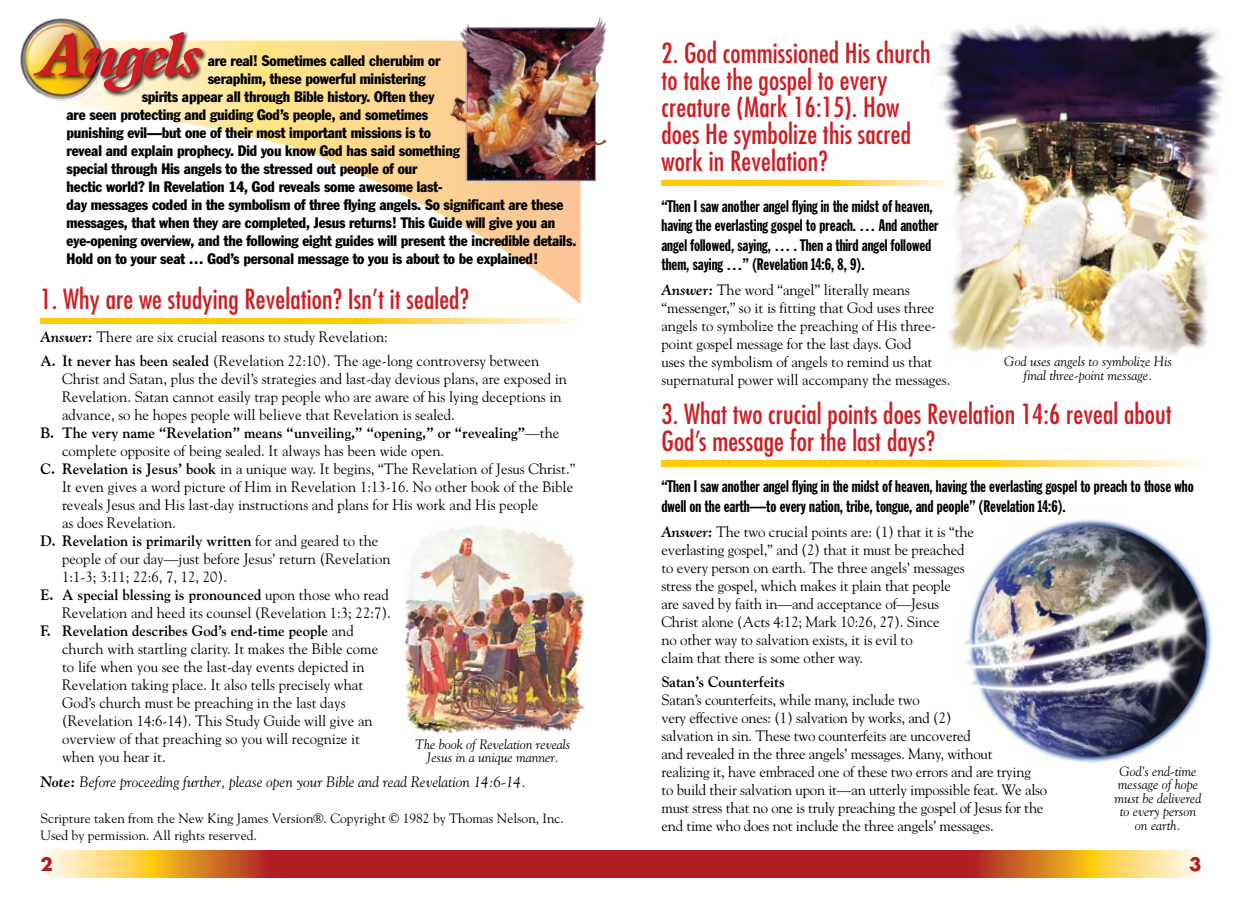
<style>
.page{position:relative;width:1242px;height:918px;background:#fff}
.page>*{position:absolute;margin:0;border:0;box-sizing:border-box;transform-origin:0 0}
.t1{font:italic 900 60px "Galliard";letter-spacing:-.05em;color:#cf1d24}
.t2{font:condensed 27px/27px "Futura";letter-spacing:.005em;color:#cf1d24}
.t3{font:700 18px "Futura";color:#b01f23}
.t4{font:16.5px/19.5px "Franklin Gothic Extra Cond";color:#000}
.t5{font:15px/18px "Goudy";letter-spacing:-.005em;color:#000}
.t6{font:condensed 15px "Franklin Gothic";letter-spacing:-.01em;color:#000}
.t7{font:700 15px "Goudy";color:#000}
.t8{font:italic 15px "Goudy";color:#000}
.t9{font:italic 13.5px/13.5px "Goudy";color:#000;text-align:center}
.t10{font:13.5px/16.2px "Goudy";color:#000}
.s1{font-weight:700;font-style:italic}
.s2{font-weight:700}
.s3{font-weight:400}
</style>
<div class="page">
<svg style="left:46px;top:851px;width:1151px;height:27px;background:#c65436"></svg>
<img style="left:932px;top:24px;width:291px;height:332px">
<img style="left:964px;top:519px;width:248px;height:244px">
<svg style="left:62px;top:40px;width:518px;height:264px"></svg>
<img style="left:20px;top:18px;width:84px;height:85px">
<svg style="left:662px;top:461px;width:535px;height:5px;background:#ffd338"></svg>
<svg style="left:40px;top:318px;width:536px;height:6px;background:#ffd338"></svg>
<img style="left:402px;top:526px;width:183px;height:208px">
<img style="left:447px;top:17px;width:160px;height:165px">
<div style="left:32px;top:31px;width:175px;height:66px;background:#000;opacity:.75"></div>
<svg style="left:662px;top:181px;width:289px;height:5px"></svg>
<h1 class="t1" style="left:40px;top:19px;width:161px">Angels</h1>
<p class="t6" style="left:208px;top:51px;width:234px">are real! Sometimes called cherubim or</p>
<p class="t6" style="left:208px;top:69px;width:219px">seraphim, these powerful ministering</p>
<p class="t6" style="left:142px;top:87px;width:294px">spirits appear all through Bible history. Often they</p>
<p class="t6" style="left:67px;top:105px;width:363px">are seen protecting and guiding God’s people, and sometimes</p>
<p class="t6" style="left:67px;top:123px;width:366px">punishing evil—but one of their most important missions is to</p>
<p class="t6" style="left:67px;top:141px;width:395px">reveal and explain prophecy. Did you know God has said something</p>
<p class="t6" style="left:67px;top:159px;width:352px">special through His angels to the stressed out people of our</p>
<p class="t6" style="left:67px;top:177px;width:377px">hectic world? In Revelation 14, God reveals some awesome last-</p>
<p class="t6" style="left:67px;top:195px;width:498px">day messages coded in the symbolism of three flying angels. So significant are these</p>
<p class="t6" style="left:67px;top:213px;width:490px">messages, that when they are completed, Jesus returns! This Guide will give you an</p>
<p class="t6" style="left:67px;top:231px;width:511px">eye-opening overview, and the following eight guides will present the incredible details.</p>
<p class="t6" style="left:67px;top:249px;width:473px">Hold on to your seat … God’s personal message to you is about to be explained!</p>
<h2 class="t2" style="left:40px;top:285px;width:430px">1. Why are we studying Revelation? Isn’t it sealed?</h2>
<p class="t5" style="left:40px;top:324px;width:500px;line-height:24.8px"><span class="s1">Answer:</span> There are six crucial reasons to study Revelation:<br><span class="s2">A. It never has been sealed</span> (Revelation 22:10). The age-long controversy between</p>
<p class="t5" style="left:62px;top:370px;width:506px">Christ and Satan, plus the devil’s strategies and last-day devious plans, are exposed in</p>
<p class="t5" style="left:62px;top:388px;width:501px">Revelation. Satan cannot easily trap people who are aware of his lying deceptions in</p>
<p class="t5" style="left:62px;top:406px;width:394px">advance, so he hopes people will believe that Revelation is sealed.</p>
<p class="t7" style="left:40px;top:424px;width:520px">B. The very name “Revelation” means “unveiling,” “opening,” or “revealing”<span class="s3">—the</span></p>
<p class="t5" style="left:62px;top:442px;width:384px">complete opposite of being sealed. It always has been wide open.</p>
<p class="t5" style="left:40px;top:460px;width:536px"><span class="s2">C. Revelation is Jesus’ book</span> in a unique way. It begins, “The Revelation of Jesus Christ.”</p>
<p class="t5" style="left:62px;top:478px;width:513px">It even gives a word picture of Him in Revelation 1:13-16. No other book of the Bible</p>
<p class="t5" style="left:62px;top:496px;width:478px">reveals Jesus and His last-day instructions and plans for His work and His people</p>
<p class="t5" style="left:62px;top:514px;width:115px">as does Revelation.</p>
<p class="t7" style="left:40px;top:532px;width:340px">D. Revelation is primarily written <span class="s3">for and geared to the</span></p>
<p class="t5" style="left:62px;top:550px;width:330px">people of our day—just before Jesus’ return (Revelation</p>
<p class="t5" style="left:62px;top:568px;width:166px">1:1-3; 3:11; 22:6, 7, 12, 20).</p>
<p class="t7" style="left:40px;top:586px;width:350px">E. A special blessing is pronounced <span class="s3">upon those who read</span></p>
<p class="t5" style="left:62px;top:604px;width:330px">Revelation and heed its counsel (Revelation 1:3; 22:7).</p>
<p class="t7" style="left:40px;top:622px;width:315px">F. Revelation describes God’s end-time people <span class="s3">and</span></p>
<p class="t5" style="left:62px;top:640px;width:318px">church with startling clarity. It makes the Bible come</p>
<p class="t5" style="left:62px;top:658px;width:304px">to life when you see the last-day events depicted in</p>
<p class="t5" style="left:62px;top:676px;width:303px">Revelation taking place. It also tells precisely what</p>
<p class="t5" style="left:62px;top:694px;width:285px">God’s church must be preaching in the last days</p>
<p class="t5" style="left:62px;top:712px;width:312px">(Revelation 14:6-14). This Study Guide will give an</p>
<p class="t5" style="left:62px;top:730px;width:300px">overview of that preaching so you will recognize it</p>
<p class="t5" style="left:62px;top:748px;width:105px">when you hear it.</p>
<p class="t8" style="left:40px;top:773px;width:487px"><span class="s2">Note:</span> Before proceeding further, please open your Bible and read Revelation 14:6-14.</p>
<p class="t9" style="left:415px;top:737px;width:157px">The book of Revelation reveals<br>Jesus in a unique manner.</p>
<p class="t10" style="left:40px;top:810px;width:525px">Scripture taken from the New King James Version®. Copyright © 1982 by Thomas Nelson, Inc.<br>Used by permission. All rights reserved.</p>
<h2 class="t2" style="left:662px;top:39px;width:271px">2. God commissioned His church to take the gospel to every creature (Mark 16:15). How does He symbolize this sacred work in Revelation?</h2>
<p class="t4" style="left:662px;top:196px;width:278px">“Then I saw another angel flying in the midst of heaven, having the everlasting gospel to preach. … And another angel followed, saying, … . Then a third angel followed them, saying …” (Revelation 14:6, 8, 9).</p>
<p class="t5" style="left:662px;top:281px;width:290px"><span class="s1">Answer:</span> The word “angel” literally means “messenger,” so it is fitting that God uses three angels to symbolize the preaching of His three&shy;point gospel message for the last days. God<br>uses the symbolism of angels to remind us that supernatural power will accompany the messages.</p>
<p class="t9" style="left:1004px;top:355px;width:169px">God uses angels to symbolize His final three-point message.</p>
<h2 class="t2" style="left:662px;top:400px;width:512px">3. What two crucial points does Revelation 14:6 reveal about<br>God’s message for the last days?</h2>
<p class="t4" style="left:662px;top:477px;width:534px">“Then I saw another angel flying in the midst of heaven, having the everlasting gospel to preach to those who dwell on the earth—to every nation, tribe, tongue, and people” (Revelation 14:6).</p>
<p class="t5" style="left:662px;top:522px;width:314px"><span class="s1">Answer:</span> The two crucial points are: (1) that it is “the everlasting gospel,” and (2) that it must be preached to every person on earth. The three angels’ messages stress the gospel, which makes it plain that people<br>are saved by faith in—and acceptance of—Jesus Christ alone (Acts 4:12; Mark 10:26, 27). Since<br>no other way to salvation exists, it is evil to<br>claim that there is some other way.</p>
<p class="t7" style="left:662px;top:673px;width:125px">Satan’s Counterfeits</p>
<p class="t5" style="left:662px;top:691px;width:387px">Satan’s counterfeits, while many, include two<br>very effective ones: (1) salvation by works, and (2)<br>salvation in sin. These two counterfeits are uncovered<br>and revealed in the three angels’ messages. Many, without<br>realizing it, have embraced one of these two errors and are trying<br>to build their salvation upon it—an utterly impossible feat. We also must stress that no one is truly preaching the gospel of Jesus for the end time who does not include the three angels’ messages.</p>
<p class="t9" style="left:1115px;top:764px;width:88px">God’s end-time message of hope must be delivered to every person on earth.</p>
<p class="t3" style="left:40px;top:852px;width:14px">2</p>
<p class="t3" style="left:1189px;top:852px;width:14px">3</p>
</div>
